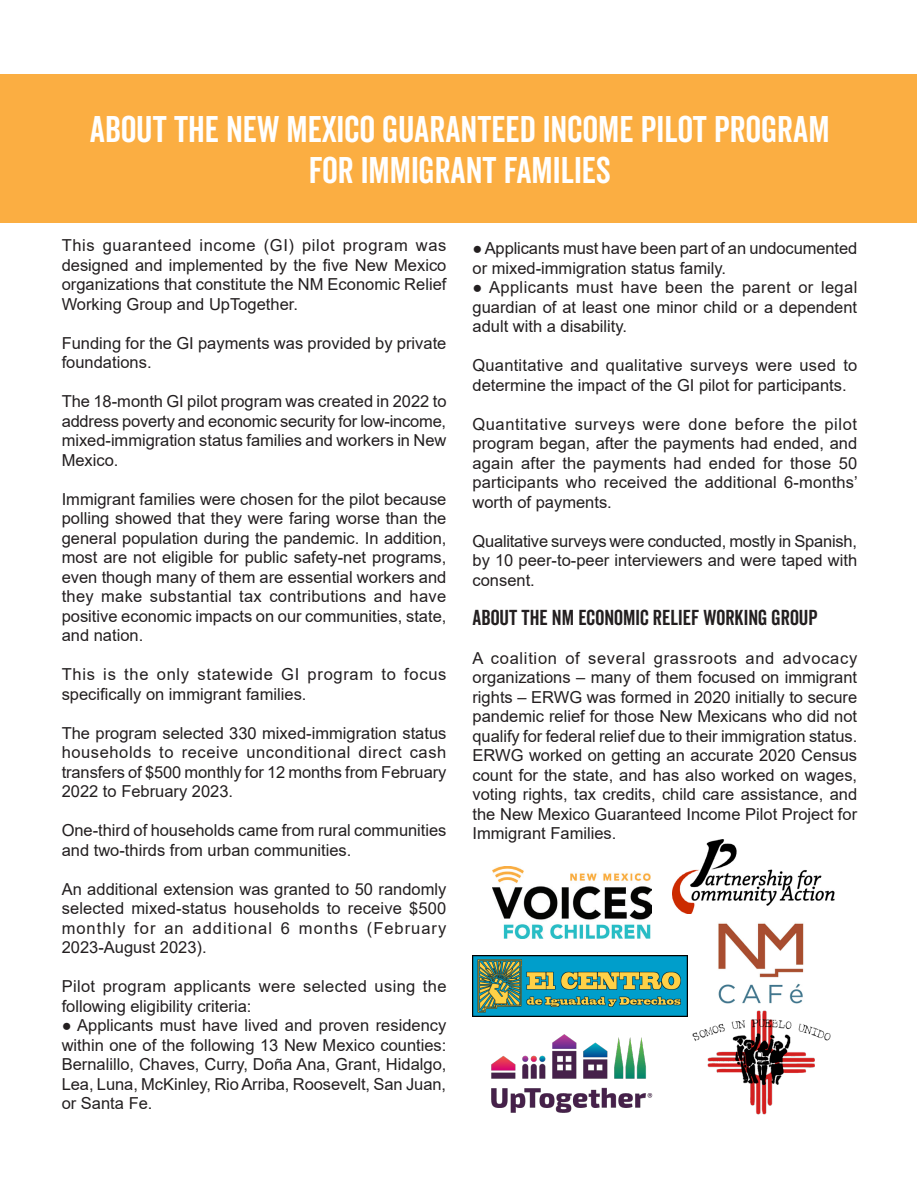
<style>
.page{position:relative;width:918px;height:1188px;background:#fff}
.page>*{position:absolute;margin:0;border:0;box-sizing:border-box;transform-origin:0 0}
.Subtitles{font:36px/40.5px "Veneer Clean";color:#fff;text-align:center}
.t1{font:21px "Veneer Clean";color:#231f20}
.t2{font:16.5px/19.5px "Arial";color:#231f20;text-align:justify}
.t3{font:16.5px/19.5px "Arial";letter-spacing:.02em;color:#231f20}
.t4{font:16.5px/19.5px "Arial";letter-spacing:.04em;color:#231f20}
</style>
<div class="page">
<div style="left:1px;top:74px;width:916px;height:148px;background:#fbae42"></div>
<img style="left:492px;top:867px;width:159px;height:71px">
<img style="left:472px;top:956px;width:215px;height:61px">
<img style="left:673px;top:840px;width:162px;height:73px">
<img style="left:711px;top:912px;width:101px;height:92px">
<img style="left:692px;top:1010px;width:139px;height:105px">
<img style="left:491px;top:1034px;width:162px;height:79px">
<p class="Subtitles" style="left:90px;top:109px;width:741px">ABOUT THE NEW MEXICO GUARANTEED INCOME PILOT PROGRAM<br>FOR IMMIGRANT FAMILIES</p>
<p class="t2" style="left:62px;top:236px;width:386px">This guaranteed income (GI) pilot program was designed and implemented by the five New Mexico organizations that constitute the NM Economic Relief Working Group and UpTogether.</p>
<p class="t2" style="left:62px;top:333px;width:386px">Funding for the GI payments was provided by private foundations.</p>
<p class="t2" style="left:62px;top:392px;width:386px">The 18-month GI pilot program was created in 2022 to address poverty and economic security for low-income, mixed-immigration status families and workers in New Mexico.</p>
<p class="t2" style="left:62px;top:489px;width:386px">Immigrant families were chosen for the pilot because polling showed that they were faring worse than the general population during the pandemic. In addition, most are not eligible for public safety-net programs, even though many of them are essential workers and they make substantial tax contributions and have positive economic impacts on our communities, state, and nation.</p>
<p class="t4" style="left:62px;top:665px;width:386px">This is the only statewide GI program to focus specifically on immigrant families.</p>
<p class="t2" style="left:62px;top:723px;width:386px">The program selected 330 mixed-immigration status households to receive unconditional direct cash transfers of $500 monthly for 12 months from February 2022 to February 2023.</p>
<p class="t2" style="left:62px;top:821px;width:386px">One-third of households came from rural communities and two-thirds from urban communities.</p>
<p class="t2" style="left:62px;top:879px;width:386px">An additional extension was granted to 50 randomly selected mixed-status households to receive $500 monthly for an additional 6 months (February 2023-August 2023).</p>
<p class="t3" style="left:62px;top:977px;width:386px">Pilot program applicants were selected using the following eligibility criteria:</p>
<p class="t2" style="left:62px;top:1016px;width:386px">● Applicants must have lived and proven residency within one of the following 13 New Mexico counties:<br>Bernalillo, Chaves, Curry, Doña Ana, Grant, Hidalgo, Lea, Luna, McKinley, Rio Arriba, Roosevelt, San Juan, or Santa Fe.</p>
<p class="t2" style="left:472px;top:239px;width:386px">● Applicants must have been part of an undocumented or mixed-immigration status family.</p>
<p class="t2" style="left:472px;top:278px;width:386px">● Applicants must have been the parent or legal guardian of at least one minor child or a dependent adult with a disability.</p>
<p class="t2" style="left:472px;top:356px;width:386px">Quantitative and qualitative surveys were used to determine the impact of the GI pilot for participants.</p>
<p class="t2" style="left:472px;top:414px;width:387px">Quantitative surveys were done before the pilot program began, after the payments had ended, and again after the payments had ended for those 50 participants who received the additional 6-months’ worth of payments.</p>
<p class="t2" style="left:472px;top:531px;width:386px">Qualitative surveys were conducted, mostly in Spanish, by 10 peer-to-peer interviewers and were taped with consent.</p>
<p class="t1" style="left:472px;top:604px;width:347px">ABOUT THE NM ECONOMIC RELIEF WORKING GROUP</p>
<p class="t2" style="left:472px;top:648px;width:386px">A coalition of several grassroots and advocacy organizations – many of them focused on immigrant rights – ERWG was formed in 2020 initially to secure pandemic relief for those New Mexicans who did not qualify for federal relief due to their immigration status.<br>ERWG worked on getting an accurate 2020 Census count for the state, and has also worked on wages, voting rights, tax credits, child care assistance, and the New Mexico Guaranteed Income Pilot Project for Immigrant Families.</p>
</div>
